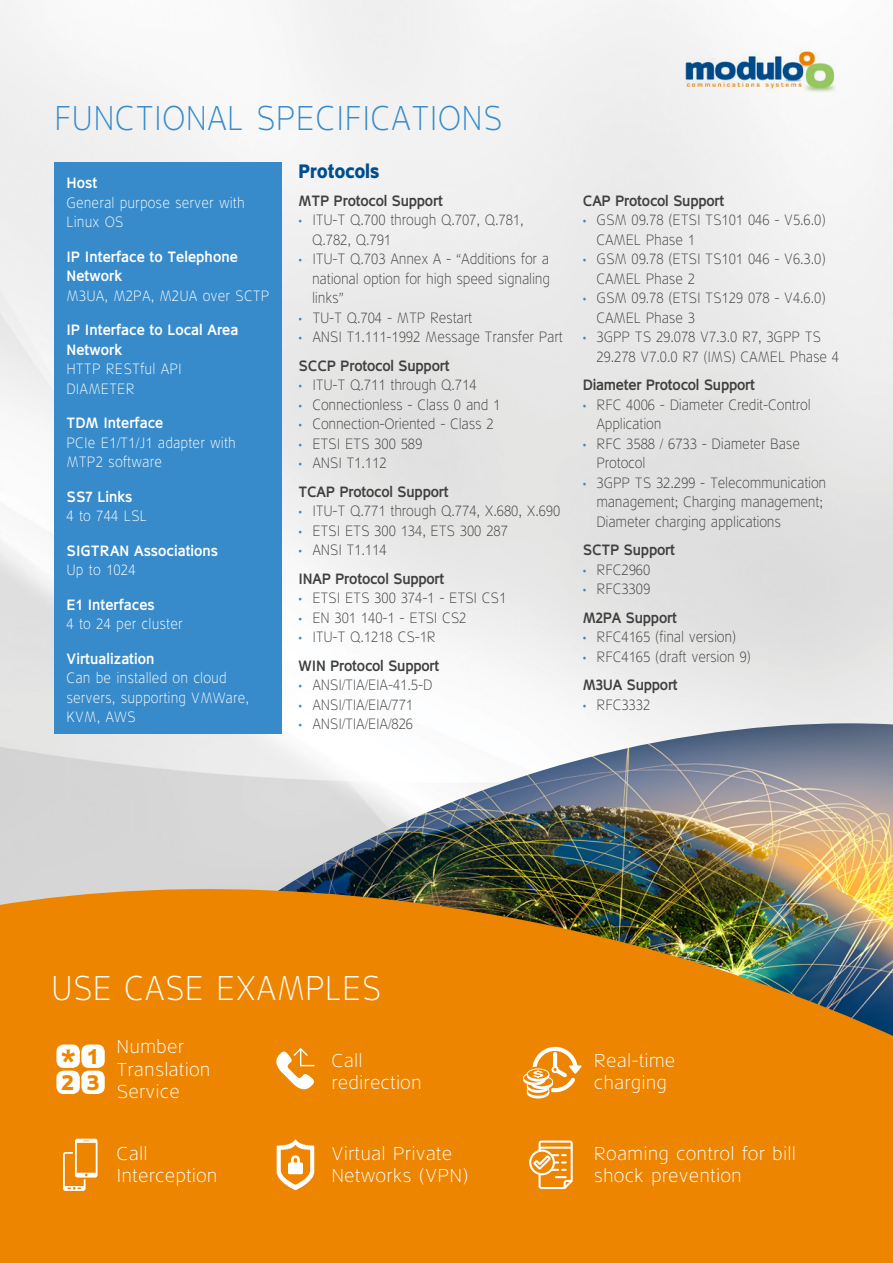
<style>
.page{position:relative;width:893px;height:1263px;background:#fff}
.page>*{position:absolute;margin:0;border:0;box-sizing:border-box;transform-origin:0 0}
.t1{font:300 34.5px "Fb Tamlil Eng";color:#378bcb;scale:.9 1}
.t2{font:300 34.5px "Fb Tamlil Eng";color:#fff;scale:.9 1}
.t3{font:700 31.2px "Fb Tamlil Eng";color:#ed8501}
.t4{font:700 21.3px "Fb Tamlil Eng";color:#ed8501}
.t5{font:700 19.5px "Fb Tamlil Eng";color:#004e8d;scale:.9 1}
.t6{font:300 18.6px/22.4px "Fb Tamlil Eng";color:#fff}
.t7{font:300 15px/19.5px "Fb Tamlil Eng";letter-spacing:-.02em;color:#404040;scale:.9 1}
.t8{font:300 15px/19.5px "Fb Tamlil Eng";color:#fff;scale:.9 1}
.t9{font:500 15px "Fb Tamlil Eng";letter-spacing:-.02em;color:#404040;scale:.9 1}
.t10{font:500 15px/19.5px "Fb Tamlil Eng";color:#fff;scale:.9 1}
.t11{font:500 13.5px "Fb Tamlil Eng";color:#378bcb;scale:.9 1}
</style>
<div class="page">
<img style="left:0;top:0;width:893px;height:866px">
<img style="left:211px;top:723px;width:682px;height:143px">
<div style="left:54px;top:162px;width:227px;height:572px;background:#378bcb"></div>
<svg style="left:0;top:866px;width:893px;height:397px;background:#d8820f"></svg>
<img style="left:680px;top:46px;width:159px;height:47px">
<svg style="left:277px;top:1139px;width:37px;height:51px"></svg>
<svg style="left:529px;top:1140px;width:44px;height:49px"></svg>
<svg style="left:276px;top:1048px;width:39px;height:41px"></svg>
<div style="left:56px;top:1044px;width:24px;height:24px;background:#fff;border-radius:7px"></div>
<div style="left:56px;top:1071px;width:24px;height:23px;background:#fff;border-radius:7px"></div>
<div style="left:81px;top:1044px;width:24px;height:24px;background:#fff;border-radius:7px"></div>
<div style="left:81px;top:1071px;width:24px;height:23px;background:#fff;border-radius:7px"></div>
<svg style="left:63px;top:1139px;width:35px;height:52px"></svg>
<svg style="left:517px;top:1047px;width:64px;height:55px"></svg>
<h1 class="t1" style="left:54px;top:102px;width:63px">Functi</h1>
<h1 class="t1" style="left:162px;top:102px;width:47px">onal</h1>
<p class="t10" style="left:67px;top:175px;width:36px">H ost</p>
<h1 class="t1" style="left:256px;top:102px;width:41px">Specificati</h1>
<h1 class="t1" style="left:438px;top:102px;width:48px">ons</h1>
<h3 class="t5" style="left:299px;top:162px;width:91px">Protocols</h3>
<p class="t8" style="left:67px;top:194px;width:200px">General purpose server with<br>Linux OS</p>
<p class="t10" style="left:67px;top:248px;width:192px">IP Interface to Telephone<br>Network</p>
<p class="t8" style="left:67px;top:287px;width:227px">M3UA M, 2PA M, 2UA over SCTP</p>
<p class="t10" style="left:67px;top:322px;width:193px">IP Interface to Local Area<br>Network</p>
<p class="t8" style="left:67px;top:361px;width:130px">HTTP RESTful API<br>DIAMETER</p>
<p class="t10" style="left:67px;top:415px;width:109px">TD M Interface</p>
<p class="t8" style="left:67px;top:434px;width:190px">PCIe E1/T1/ 1J adapter with<br>MTP2 software</p>
<p class="t10" style="left:67px;top:488px;width:75px">SS7 Links</p>
<p class="t8" style="left:67px;top:508px;width:91px">4 to 744 LSL</p>
<p class="t10" style="left:67px;top:542px;width:170px">SIGTRAN Associations</p>
<p class="t8" style="left:67px;top:562px;width:79px">U p to 1024</p>
<p class="t10" style="left:67px;top:596px;width:100px">E 1 Interfaces</p>
<p class="t8" style="left:67px;top:616px;width:131px">4 to 24 per cluster</p>
<p class="t10" style="left:67px;top:650px;width:99px">Virtualization</p>
<p class="t8" style="left:67px;top:670px;width:204px">Can be installed on cloud servers, supporting VMWare,<br>KVM, AWS</p>
<p class="t9" style="left:299px;top:193px;width:162px">MTP Protocol Support</p>
<p class="t7" style="left:312px;top:212px;width:236px">ITU QT- .700 through Q.707, Q.781,</p>
<p class="t11" style="left:299px;top:214px;width:6px">•</p>
<p class="t11" style="left:299px;top:253px;width:6px">•</p>
<p class="t11" style="left:299px;top:312px;width:6px">•</p>
<p class="t7" style="left:312px;top:231px;width:265px">Q.782, Q.791<br>ITU QT- .703 Annex A – “Additions for a</p>
<p class="t7" style="left:312px;top:270px;width:266px">national option for high speed signaling links“<br>TU QT- .704 – MTP Restart</p>
<p class="t7" style="left:312px;top:329px;width:280px">ANSI T1.111-1992 Message Transfer Part</p>
<p class="t11" style="left:299px;top:331px;width:6px">•</p>
<p class="t9" style="left:299px;top:358px;width:169px">SCC P Protocol Support</p>
<p class="t7" style="left:312px;top:377px;width:184px">ITU QT- .711 through Q.714</p>
<p class="t11" style="left:299px;top:379px;width:6px">•</p>
<p class="t11" style="left:299px;top:399px;width:6px">•</p>
<p class="t7" style="left:312px;top:396px;width:211px">Connectionless – Class 0 and 1</p>
<p class="t11" style="left:299px;top:418px;width:6px">•</p>
<p class="t7" style="left:312px;top:416px;width:203px">Connection-Oriented – Class 2</p>
<p class="t11" style="left:299px;top:438px;width:6px">•</p>
<p class="t7" style="left:312px;top:435px;width:124px">ETSI ETS 300 589</p>
<p class="t7" style="left:312px;top:455px;width:84px">ANSI T1.112</p>
<p class="t11" style="left:299px;top:457px;width:6px">•</p>
<p class="t9" style="left:299px;top:484px;width:168px">TCAP Protocol Support</p>
<p class="t7" style="left:312px;top:503px;width:277px">ITU QT- .771 through Q.774, X.680, X.690</p>
<p class="t11" style="left:299px;top:505px;width:6px">•</p>
<p class="t11" style="left:299px;top:525px;width:6px">•</p>
<p class="t7" style="left:312px;top:522px;width:219px">ETSI ETS 300 134, ETS 300 287</p>
<p class="t7" style="left:312px;top:542px;width:84px">ANSI T1.114</p>
<p class="t11" style="left:299px;top:544px;width:6px">•</p>
<p class="t9" style="left:299px;top:571px;width:164px">INAP Protocol Support</p>
<p class="t7" style="left:312px;top:590px;width:217px">ETSI ETS 300 374-1 – ETSI CS1</p>
<p class="t11" style="left:299px;top:592px;width:6px">•</p>
<p class="t11" style="left:299px;top:612px;width:6px">•</p>
<p class="t7" style="left:312px;top:609px;width:173px">EN 301 140-1 – ETSI CS2</p>
<p class="t7" style="left:312px;top:629px;width:139px">ITU QT- .1218 CS-1R</p>
<p class="t11" style="left:299px;top:631px;width:6px">•</p>
<p class="t9" style="left:299px;top:658px;width:158px">WIN Protocol Support</p>
<p class="t7" style="left:312px;top:677px;width:135px">ANSI/TIA/EIA-41.5-D</p>
<p class="t11" style="left:299px;top:679px;width:6px">•</p>
<p class="t11" style="left:299px;top:699px;width:6px">•</p>
<p class="t11" style="left:299px;top:718px;width:6px">•</p>
<p class="t7" style="left:312px;top:696px;width:114px">ANSI/TIA/EIA/771</p>
<p class="t7" style="left:312px;top:716px;width:114px">ANSI/TIA/EIA/826</p>
<p class="t9" style="left:583px;top:193px;width:159px">CAP Protocol Support</p>
<p class="t7" style="left:597px;top:212px;width:256px">GSM 09.78 (ETSI TS101 046 V- 5.6.0(</p>
<p class="t11" style="left:583px;top:214px;width:6px">•</p>
<p class="t11" style="left:583px;top:253px;width:6px">•</p>
<p class="t11" style="left:583px;top:292px;width:6px">•</p>
<p class="t11" style="left:583px;top:331px;width:6px">•</p>
<p class="t7" style="left:596px;top:231px;width:256px">CAMEL Phase 1<br>GSM 09.78 (ETSI TS101 046 V- 6.3.0(</p>
<p class="t7" style="left:596px;top:270px;width:256px">CAMEL Phase 2<br>GSM 09.78 (ETSI TS129 078 V- 4.6.0(</p>
<p class="t7" style="left:596px;top:309px;width:251px">CAMEL Phase 3<br>3GPP TS 29.078 V7.3.0 R7, 3GPP TS</p>
<p class="t7" style="left:596px;top:348px;width:271px">29.278 V7.0.0 7R (IMS) CAMEL Phase 4</p>
<p class="t9" style="left:583px;top:378px;width:193px">Diameter Protocol Support</p>
<p class="t7" style="left:597px;top:396px;width:239px">RFC 4006 - Diameter Credit-Control</p>
<p class="t11" style="left:583px;top:399px;width:6px">•</p>
<p class="t11" style="left:583px;top:438px;width:6px">•</p>
<p class="t11" style="left:583px;top:477px;width:6px">•</p>
<p class="t7" style="left:596px;top:416px;width:228px">Application<br>RFC 3588 / 6733 - Diameter Base</p>
<p class="t7" style="left:596px;top:455px;width:257px">Protocol<br>3GPP TS 32.299 - Telecommunication</p>
<p class="t7" style="left:596px;top:494px;width:253px">management; Charging management;<br>Diameter charging applications</p>
<p class="t9" style="left:583px;top:543px;width:104px">SCTP Support</p>
<p class="t7" style="left:597px;top:561px;width:61px">RFC2960</p>
<p class="t11" style="left:583px;top:564px;width:6px">•</p>
<p class="t7" style="left:597px;top:581px;width:61px">RFC3309</p>
<p class="t11" style="left:583px;top:583px;width:6px">•</p>
<p class="t9" style="left:583px;top:610px;width:106px">M2PA Support</p>
<p class="t7" style="left:597px;top:629px;width:157px">RFC4165 (final version(</p>
<p class="t11" style="left:583px;top:631px;width:6px">•</p>
<p class="t7" style="left:597px;top:648px;width:173px">RFC4165 (draft version (9</p>
<p class="t11" style="left:583px;top:651px;width:6px">•</p>
<p class="t9" style="left:583px;top:678px;width:107px">M3UA Support</p>
<p class="t7" style="left:597px;top:696px;width:61px">RFC3332</p>
<p class="t11" style="left:583px;top:699px;width:6px">•</p>
<h1 class="t2" style="left:51px;top:972px;width:22px">Use</h1>
<h1 class="t2" style="left:124px;top:972px;width:45px">Case</h1>
<h1 class="t2" style="left:216px;top:972px;width:46px">Examples</h1>
<h2 class="t3" style="left:60px;top:1046px;width:18px">*</h2>
<h3 class="t4" style="left:62px;top:1073px;width:14px">2</h3>
<h3 class="t4" style="left:87px;top:1047px;width:14px">1</h3>
<h3 class="t4" style="left:87px;top:1073px;width:14px">3</h3>
<p class="t6" style="left:116px;top:1038px;width:96px">Number<br>Translation<br>Service</p>
<p class="t6" style="left:331px;top:1051px;width:92px">Call redirection</p>
<p class="t6" style="left:116px;top:1144px;width:103px">Call<br>Interception</p>
<p class="t6" style="left:331px;top:1144px;width:139px">Virtual Private<br>Networks (VPN(</p>
<p class="t6" style="left:594px;top:1051px;width:83px">Real-time charging</p>
<p class="t6" style="left:594px;top:1144px;width:204px">Roaming control for bill shock prevention</p>
</div>
